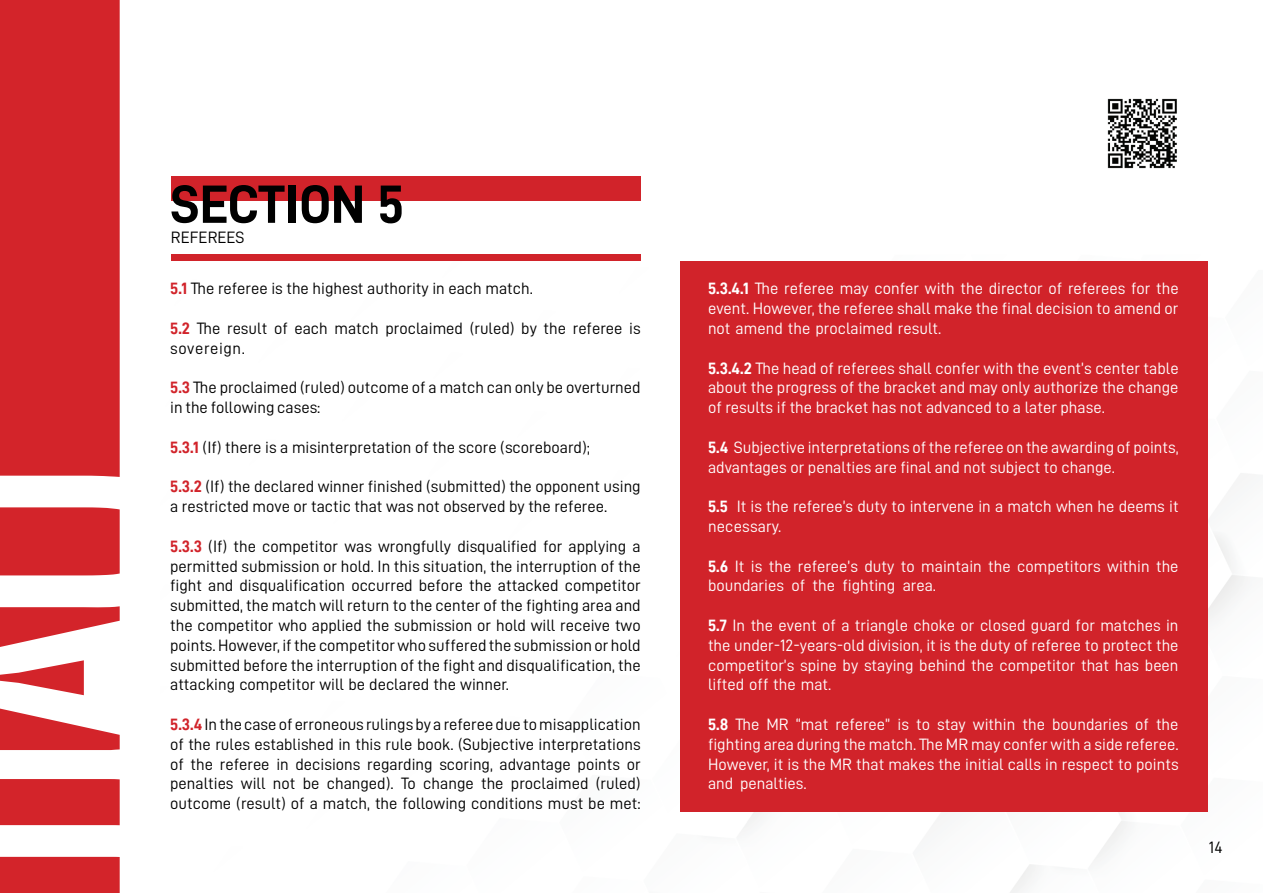
<style>
.page{position:relative;width:1263px;height:893px;background:#fff}
.page>*{position:absolute;margin:0;border:0;box-sizing:border-box;transform-origin:0 0}
.t1{font:54px "D DIN Bold";letter-spacing:-.005em;color:#000}
.t2{font:16.5px/19.8px "D DIN";color:#000}
.t3{font:16.5px/19.8px "D DIN";color:#fff;text-align:justify}
.s1{font-family:"D DIN Bold";color:#d1232a}
.s2{font-family:"D DIN Bold"}
</style>
<div class="page">
<svg style="left:0;top:709px;width:120px;height:41px"></svg>
<div style="left:0;top:779px;width:120px;height:46px;background:#d3242a"></div>
<svg style="left:0;top:660px;width:84px;height:35px"></svg>
<svg style="left:0;top:606px;width:120px;height:41px"></svg>
<div style="left:0;top:857px;width:120px;height:36px;background:#d3242a"></div>
<div style="left:0;top:0;width:120px;height:477px;background:#d3242a"></div>
<div style="left:0;top:507px;width:120px;height:68px;background:#d3242a"></div>
<div style="left:680px;top:261px;width:528px;height:551px;background:#d1232a"></div>
<div style="left:171px;top:177px;width:470px;height:24px;background:#d1232a"></div>
<div style="left:171px;top:254px;width:470px;height:7px;background:#d1232a"></div>
<img style="left:1107px;top:99px;width:70px;height:69px">
<h1 class="t1" style="left:170px;top:174px;width:236px">SECTION 5</h1>
<p class="t2" style="left:171px;top:228px;width:75px">REFEREES</p>
<p class="t2" style="left:170px;top:279px;width:364px"><span class="s1">5.1</span> The referee is the highest authority in each match.</p>
<p class="t2" style="left:170px;top:318px;width:472px"><span class="s1">5.2</span> The result of each match proclaimed (ruled) by the referee is sovereign.</p>
<p class="t2" style="left:170px;top:378px;width:472px"><span class="s1">5.3</span> The proclaimed (ruled) outcome of a match can only be overturned in the following cases:</p>
<p class="t2" style="left:170px;top:437px;width:421px"><span class="s1">5.3.1</span> (If) there is a misinterpretation of the score (scoreboard);</p>
<p class="t2" style="left:170px;top:477px;width:472px"><span class="s1">5.3.2</span> (If) the declared winner finished (submitted) the opponent using a restricted move or tactic that was not observed by the referee.</p>
<p class="t2" style="left:170px;top:536px;width:472px;text-align:justify"><span class="s1">5.3.3</span> (If) the competitor was wrongfully disqualified for applying a permitted submission or hold. In this situation, the interruption of the fight and disqualification occurred before the attacked competitor submitted, the match will return to the center of the fighting area and the competitor who applied the submission or hold will receive two points. However, if the competitor who suffered the submission or hold submitted before the interruption of the fight and disqualification, the attacking competitor will be declared the winner.</p>
<p class="t2" style="left:170px;top:714px;width:472px;text-align:justify"><span class="s1">5.3.4</span> In the case of erroneous rulings by a referee due to misapplication of the rules established in this rule book. (Subjective interpretations of the referee in decisions regarding scoring, advantage points or penalties will not be changed). To change the proclaimed (ruled) outcome (result) of a match, the following conditions must be met:</p>
<p class="t3" style="left:708px;top:279px;width:472px"><span class="s2">5.3.4.1</span> The referee may confer with the director of referees for the event. However, the referee shall make the fi nal decision to amend or not amend the proclaimed result.</p>
<p class="t3" style="left:708px;top:358px;width:472px"><span class="s2">5.3.4.2</span> The head of referees shall confer with the event’s center table about the progress of the bracket and may only authorize the change of results if the bracket has not advanced to a later phase.</p>
<p class="t3" style="left:708px;top:437px;width:472px"><span class="s2">5.4</span> Subjective interpretations of the referee on the awarding of points, advantages or penalties are final and not subject to change.</p>
<p class="t3" style="left:708px;top:496px;width:472px"><span class="s2">5.5</span> It is the referee’s duty to intervene in a match when he deems it necessary.</p>
<p class="t3" style="left:708px;top:556px;width:472px"><span class="s2">5.6</span> It is the referee’s duty to maintain the competitors within the boundaries of the fighting area.</p>
<p class="t3" style="left:708px;top:615px;width:472px"><span class="s2">5.7</span> In the event of a triangle choke or closed guard for matches in the under-12-years-old division, it is the duty of referee to protect the competitor’s spine by staying behind the competitor that has been lifted off the mat.</p>
<p class="t3" style="left:708px;top:714px;width:472px"><span class="s2">5.8</span> The MR “mat referee” is to stay within the boundaries of the fighting area during the match. The MR may confer with a side referee.<br>However, it is the MR that makes the initial calls in respect to points and penalties.</p>
<p class="t2" style="left:1209px;top:837px;width:15px">14</p>
</div>
